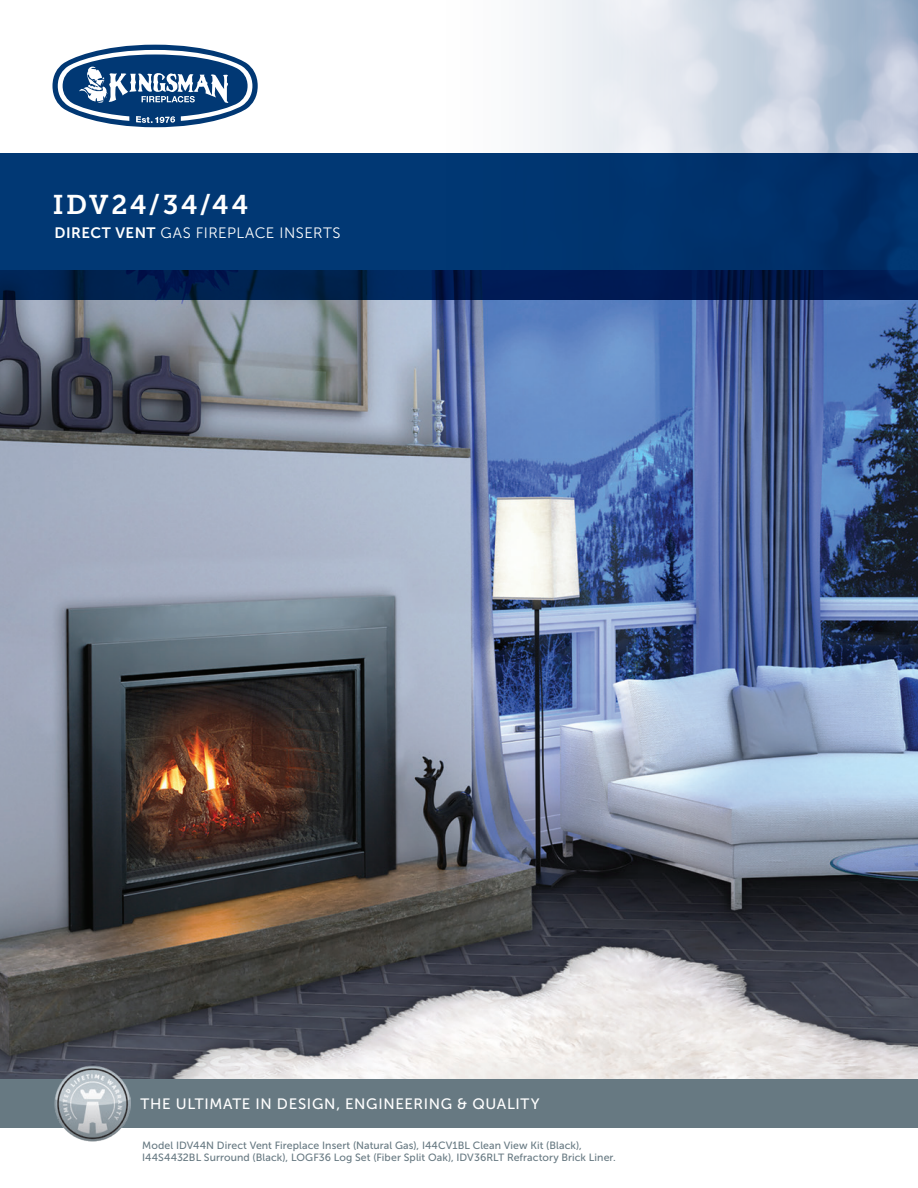
<style>
.page{position:relative;width:918px;height:1188px;background:#fff}
.page>*{position:absolute;margin:0;border:0;box-sizing:border-box;transform-origin:0 0}
.t1{font:27px "Museo Slab 700";letter-spacing:.1em;color:#fff}
.t2{font:15px "Museo Sans 500";letter-spacing:.045em;color:#fff}
.t3{font:15px "Museo Sans 300";letter-spacing:.03em;color:#fff}
.t4{font:10.5px/12px "Museo Sans 500";letter-spacing:.01em;color:#677982}
.s1{font-family:"Museo Sans 700"}
</style>
<div class="page">
<img style="left:0;top:300px;width:918px;height:779px">
<svg style="left:0;top:153px;width:918px;height:147px;background:#003069"></svg>
<div style="left:0;top:1079px;width:918px;height:49px;background:#677982"></div>
<img style="left:55px;top:1066px;width:76px;height:75px">
<svg style="left:53px;top:45px;width:205px;height:82px"></svg>
<h1 class="t1" style="left:53px;top:189px;width:197px">IDV24/34/44</h1>
<h2 class="t3" style="left:54px;top:225px;width:288px"><span class="s1">DIRECT VENT</span> GAS FIREPLACE INSERTS</h2>
<h2 class="t2" style="left:141px;top:1096px;width:401px">THE ULTIMATE IN DESIGN, ENGINEERING &amp; QUALITY</h2>
<p class="t4" style="left:142px;top:1139px;width:475px">Model IDV44N Direct Vent Fireplace Insert (Natural Gas), I44CV1BL Clean View Kit (Black),<br>I44S4432BL Surround (Black), LOGF36 Log Set (Fiber Split Oak), IDV36RLT Refractory Brick Liner.</p>
</div>
